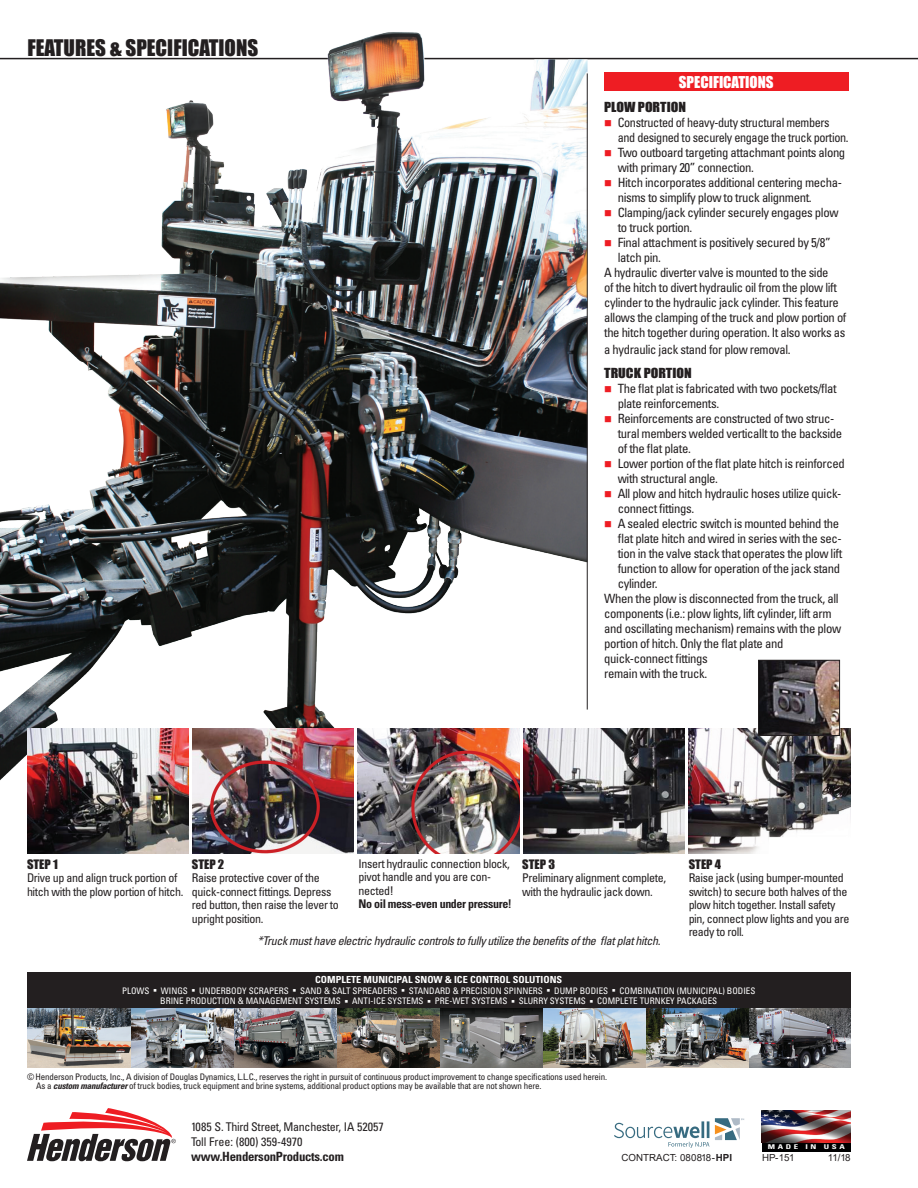
<style>
.page{position:relative;width:918px;height:1188px;background:#fff}
.page>*{position:absolute;margin:0;border:0;box-sizing:border-box;transform-origin:0 0}
.t1{font:21px "Impact";color:#231f20}
.t2{font:15px "Impact";color:#fff}
.t3{font:condensed 12.75px/15px "Univers LT Std";letter-spacing:-.03em;color:#231f20}
.t4{font:condensed 12.75px/15px "Univers LT Std";letter-spacing:-.03em;color:#231f20;scale:.96 1}
.t5{font:700 condensed 12.75px "Univers LT Std";letter-spacing:-.02em;color:#231f20}
.t6{font:12.75px "Impact";color:#231f20;scale:1.1 1}
.t7{font:condensed 12px/13.5px "Univers LT Std";letter-spacing:-.03em;color:#231f20}
.t8{font:italic condensed 12px "Univers LT Std";letter-spacing:-.03em;color:#231f20}
.t9{font:700 condensed 12px "Univers LT Std";letter-spacing:-.03em;color:#231f20}
.t10{font:condensed 12px "Univers LT Std";color:#231f20}
.t11{font:12px "Impact";color:#231f20;scale:1.05 1}
.t12{font:700 condensed 9.75px "Univers LT Std";color:#fff;scale:1.05 1}
.t13{font:9.75px "Arial";color:#231f20}
.t14{font:condensed 9px "Univers LT Std";letter-spacing:-.02em;color:#231f20}
.t15{font:condensed 9px "Univers LT Std";color:#fff}
.t16{font:700 condensed 6.6px "Univers LT Std";letter-spacing:.3em;color:#fff;scale:1.35 1}
.s1{color:#ee1d23}
.s2{font-weight:700;font-style:italic}
.s3{font-weight:700}
</style>
<div class="page">
<hr style="left:0;top:58px;width:918px;height:1px;background:#231f20">
<div style="left:604px;top:73px;width:244px;height:18px;background:#ee1d23"></div>
<img style="left:0;top:32px;width:588px;height:822px">
<hr style="left:587px;top:73px;width:1px;height:637px;background:#231f20">
<img style="left:27px;top:728px;width:162px;height:126px">
<img style="left:192px;top:728px;width:162px;height:126px">
<img style="left:358px;top:728px;width:161px;height:126px">
<img style="left:523px;top:728px;width:162px;height:126px">
<img style="left:689px;top:728px;width:161px;height:126px">
<img style="left:760px;top:662px;width:78px;height:72px">
<div style="left:758px;top:660px;width:82px;height:76px;border:1px solid #231f20"></div>
<svg style="left:27px;top:1108px;width:149px;height:53px"></svg>
<img style="left:762px;top:1111px;width:88px;height:32px">
<div style="left:762px;top:1143px;width:88px;height:8px;background:#000001"></div>
<div style="left:27px;top:972px;width:823px;height:95px;background:#231f20"></div>
<img style="left:27px;top:1009px;width:823px;height:58px">
<svg style="left:614px;top:1121px;width:95px;height:27px"></svg>
<svg style="left:715px;top:1118px;width:29px;height:22px"></svg>
<p class="t1" style="left:27px;top:31px;width:232px">FEATURES &amp; SPECIFICATIONS</p>
<p class="t2" style="left:679px;top:70px;width:96px">SPECIFICATIONS</p>
<p class="t6" style="left:604px;top:97px;width:76px">PLOW PORTION</p>
<p class="t4" style="left:618px;top:115px;width:242px;text-indent:-14px"><span class="s1">■</span> Constructed of heavy-duty structural members and designed to securely engage the truck portion.</p>
<p class="t3" style="left:618px;top:145px;width:229px;text-indent:-14px"><span class="s1">■</span> Two outboard targeting attachmant points along with primary 20” connection.</p>
<p class="t3" style="left:618px;top:175px;width:226px;text-indent:-14px"><span class="s1">■</span> Hitch incorporates additional centering mecha&shy;nisms to simplify plow to truck alignment.</p>
<p class="t3" style="left:618px;top:205px;width:222px;text-indent:-14px"><span class="s1">■</span> Clamping/jack cylinder securely engages plow to truck portion.</p>
<p class="t3" style="left:618px;top:235px;width:214px;text-indent:-14px"><span class="s1">■</span> Final attachment is positively secured by 5/8” latch pin.</p>
<p class="t3" style="left:604px;top:265px;width:244px">A hydraulic diverter valve is mounted to the side<br>of the hitch to divert hydraulic oil from the plow lift cylinder to the hydraulic jack cylinder. This feature allows the clamping of the truck and plow portion of the hitch together during operation. It also works as</p>
<p class="t3" style="left:604px;top:341px;width:188px">a hydraulic jack stand for plow removal.</p>
<p class="t6" style="left:604px;top:363px;width:81px">TRUCK PORTION</p>
<p class="t3" style="left:618px;top:380px;width:220px;text-indent:-14px"><span class="s1">■</span> The flat plat is fabricated with two pockets/flat plate reinforcements.</p>
<p class="t3" style="left:618px;top:410px;width:226px;text-indent:-14px"><span class="s1">■</span> Reinforcements are constructed of two struc&shy;tural members welded verticallt to the backside of the flat plate.</p>
<p class="t3" style="left:618px;top:455px;width:229px;text-indent:-14px"><span class="s1">■</span> Lower portion of the flat plate hitch is reinforced with structural angle.</p>
<p class="t3" style="left:618px;top:485px;width:225px;text-indent:-14px"><span class="s1">■</span> All plow and hitch hydraulic hoses utilize quick&shy;connect fittings.</p>
<p class="t3" style="left:618px;top:515px;width:226px;text-indent:-14px"><span class="s1">■</span> A sealed electric switch is mounted behind the flat plate hitch and wired in series with the sec&shy;tion in the valve stack that operates the plow lift function to allow for operation of the jack stand cylinder.</p>
<p class="t3" style="left:604px;top:590px;width:238px">When the plow is disconnected from the truck, all components (i.e.: plow lights, lift cylinder, lift arm and oscillating mechanism) remains with the plow portion of hitch. Only the flat plate and quick-connect fittings<br>remain with the truck.</p>
<p class="t11" style="left:27px;top:855px;width:31px">STEP 1</p>
<p class="t7" style="left:27px;top:871px;width:158px">Drive up and align truck portion of hitch with the plow portion of hitch.</p>
<p class="t11" style="left:192px;top:855px;width:32px">STEP 2</p>
<p class="t7" style="left:192px;top:871px;width:149px">Raise protective cover of the quick-connect fittings. Depress red button, then raise the lever to upright position.</p>
<p class="t7" style="left:359px;top:857px;width:153px">Insert hydraulic connection block, pivot handle and you are con&shy;nected!</p>
<p class="t9" style="left:359px;top:897px;width:155px">No oil mess-even under pressure!</p>
<p class="t11" style="left:522px;top:855px;width:33px">STEP 3</p>
<p class="t7" style="left:522px;top:871px;width:145px">Preliminary alignment complete, with the hydraulic jack down.</p>
<p class="t8" style="left:257px;top:933px;width:405px">*Truck must have electric hydraulic controls to fully utilize the benefits of the flat plat hitch.</p>
<p class="t11" style="left:689px;top:855px;width:32px">STEP 4</p>
<p class="t7" style="left:689px;top:871px;width:162px">Raise jack (using bumper-mounted switch) to secure both halves of the plow hitch together. Install safety pin, connect plow lights and you are ready to roll.</p>
<p class="t12" style="left:315px;top:974px;width:237px">COMPLETE MUNICIPAL SNOW &amp; ICE CONTROL SOLUTIONS</p>
<p class="t15" style="left:122px;top:985px;width:635px">PLOWS ■ WINGS ■ UNDERBODY SCRAPERS ■ SAND &amp; SALT SPREADERS ■ STANDARD &amp; PRECISION SPINNERS ■ DUMP BODIES ■ COMBINATION (MUNICIPAL) BODIES</p>
<p class="t15" style="left:160px;top:995px;width:559px">BRINE PRODUCTION &amp; MANAGEMENT SYSTEMS ■ ANTI-ICE SYSTEMS ■ PRE-WET SYSTEMS ■ SLURRY SYSTEMS ■ COMPLETE TURNKEY PACKAGES</p>
<p class="t14" style="left:27px;top:1071px;width:582px">© Henderson Products, Inc., A division of Douglas Dynamics, L.L.C., reserves the right in pursuit of continuous product improvement to change specifications used herein.</p>
<p class="t14" style="left:36px;top:1080px;width:507px">As a <span class="s2">custom manufacturer</span> of truck bodies, truck equipment and brine systems, additional product options may be available that are not shown here.</p>
<p class="t7" style="left:191px;top:1119px;width:194px">1085 S. Third Street, Manchester, IA 52057</p>
<p class="t10" style="left:191px;top:1134px;width:113px">Toll Free: (800) 359-4970</p>
<p class="t5" style="left:191px;top:1149px;width:154px">www.HendersonProducts.com</p>
<p class="t13" style="left:762px;top:1151px;width:34px">HP-151</p>
<p class="t13" style="left:828px;top:1151px;width:24px">11/18</p>
<p class="t16" style="left:768px;top:1143px;width:59px">MADE IN USA</p>
<p class="t13" style="left:622px;top:1151px;width:112px">CONTRACT: 080818-<span class="s3">HPI</span></p>
</div>
